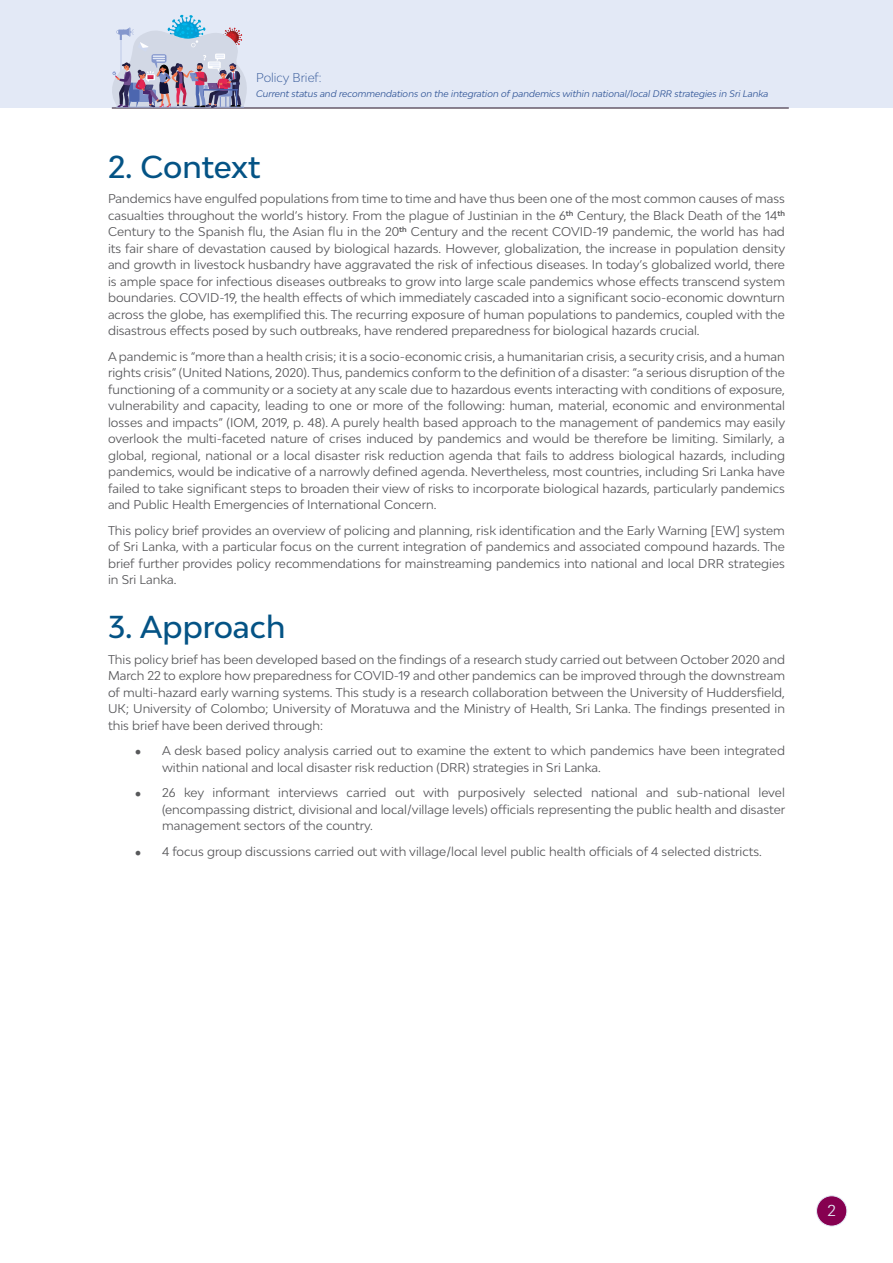
<style>
.page{position:relative;width:893px;height:1263px;background:#fff}
.page>*{position:absolute;margin:0;border:0;box-sizing:border-box;transform-origin:0 0}
.t1{font:500 30px "Bw Modelica";color:#045385}
.t2{font:15px "Bw Modelica";color:#e3e9f6}
.t3{font:12px/16.5px "Bw Modelica";color:#565659;text-align:justify}
.t4{font:300 12px "Bw Modelica";color:#2f5496}
.t5{font:italic 9px "Bw Modelica";color:#2f5496}
.s1{font-family:"CMU Serif";color:#58595b}
</style>
<div class="page">
<div style="left:0;top:0;width:893px;height:108px;background:#e3e9f6"></div>
<div style="left:816px;top:1196px;width:31px;height:30px;background:#860050;border-radius:50%"></div>
<div style="left:816px;top:1195px;width:31px;height:31px;border:1px solid #e3e9f6;border-radius:50%"></div>
<hr style="left:112px;top:108px;width:677px;height:1px;background:#230e22">
<img style="left:111px;top:15px;width:138px;height:93px">
<p class="t4" style="left:256px;top:70px;width:67px">Policy Brief:</p>
<p class="t5" style="left:256px;top:88px;width:514px">Current status and recommendations on the integration of pandemics within national/local DRR strategies in Sri Lanka</p>
<h1 class="t1" style="left:108px;top:147px;width:154px">2. Context</h1>
<p class="t3" style="left:108px;top:190px;width:679px">Pandemics have engulfed populations from time to time and have thus been one of the most common causes of mass casualties throughout the world’s history. From the plague of Justinian in the 6<sup>th</sup> Century, the Black Death of the 14<sup>th </sup>Century to the Spanish flu, the Asian flu in the 20<sup>th</sup> Century and the recent COVID-19 pandemic, the world has had its fair share of devastation caused by biological hazards. However, globalization, the increase in population density and growth in livestock husbandry have aggravated the risk of infectious diseases. In today’s globalized world, there is ample space for infectious diseases outbreaks to grow into large scale pandemics whose effects transcend system boundaries. COVID-19, the health effects of which immediately cascaded into a significant socio-economic downturn across the globe, has exemplified this. The recurring exposure of human populations to pandemics, coupled with the disastrous effects posed by such outbreaks, have rendered preparedness for biological hazards crucial.</p>
<p class="t3" style="left:108px;top:348px;width:679px">A pandemic is “more than a health crisis; it is a socio-economic crisis, a humanitarian crisis, a security crisis, and a human rights crisis” (United Nations, 2020). Thus, pandemics conform to the definition of a disaster: “a serious disruption of the functioning of a community or a society at any scale due to hazardous events interacting with conditions of exposure, vulnerability and capacity, leading to one or more of the following: human, material, economic and environmental losses and impacts” (IOM, 2019, p. 48). A purely health based approach to the management of pandemics may easily overlook the multi-faceted nature of crises induced by pandemics and would be therefore be limiting. Similarly, a global, regional, national or a local disaster risk reduction agenda that fails to address biological hazards, including pandemics, would be indicative of a narrowly defined agenda. Nevertheless, most countries, including Sri Lanka have failed to take significant steps to broaden their view of risks to incorporate biological hazards, particularly pandemics and Public Health Emergencies of International Concern.</p>
<p class="t3" style="left:108px;top:522px;width:678px">This policy brief provides an overview of policing and planning, risk identification and the Early Warning [EW] system of Sri Lanka, with a particular focus on the current integration of pandemics and associated compound hazards. The brief further provides policy recommendations for mainstreaming pandemics into national and local DRR strategies in Sri Lanka.</p>
<h1 class="t1" style="left:108px;top:608px;width:179px">3. Approach</h1>
<p class="t3" style="left:108px;top:651px;width:678px">This policy brief has been developed based on the findings of a research study carried out between October 2020 and March 22 to explore how preparedness for COVID-19 and other pandemics can be improved through the downstream of multi-hazard early warning systems. This study is a research collaboration between the University of Huddersfield, UK; University of Colombo; University of Moratuwa and the Ministry of Health, Sri Lanka. The findings presented in this brief have been derived through:</p>
<p class="t3" style="left:162px;top:742px;width:624px;text-indent:-27px"><span class="s1">•</span> A desk based policy analysis carried out to examine the extent to which pandemics have been integrated within national and local disaster risk reduction (DRR) strategies in Sri Lanka.</p>
<p class="t3" style="left:162px;top:784px;width:625px;text-indent:-27px"><span class="s1">•</span> 26 key informant interviews carried out with purposively selected national and sub-national level (encompassing district, divisional and local/village levels) officials representing the public health and disaster management sectors of the country.</p>
<p class="t3" style="left:135px;top:843px;width:628px"><span class="s1">•</span> 4 focus group discussions carried out with village/local level public health officials of 4 selected districts.</p>
<p class="t2" style="left:827px;top:1201px;width:10px">2</p>
</div>
